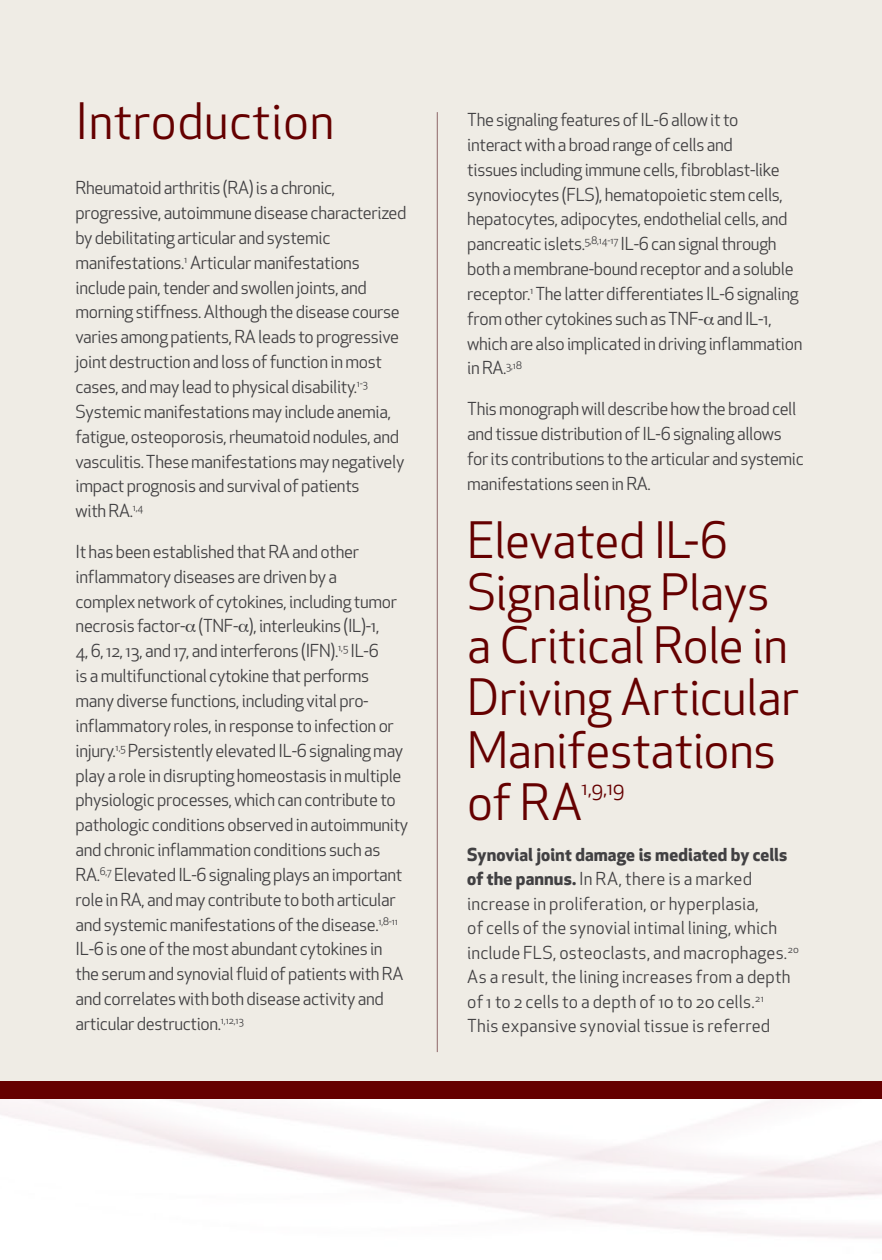
<style>
.page{position:relative;width:882px;height:1260px;background:#fff}
.page>*{position:absolute;margin:0;border:0;box-sizing:border-box;transform-origin:0 0}
.t1{font:49px/52.5px "Apex New";letter-spacing:-.005em;color:#650000}
.t2{font:20.47px "Apex New";color:#650000}
.t3{font:17.5px/24.8px "Apex New";letter-spacing:-.02em;color:#414042}
.t4{font:17.5px/24.5px "Apex New";letter-spacing:.01em;color:#414042}
.s1{font-weight:700}
</style>
<div class="page">
<div style="left:0;top:0;width:882px;height:1099px;background:#efece5"></div>
<div style="left:0;top:1082px;width:882px;height:17px;background:#650000"></div>
<hr style="left:437px;top:112px;width:1px;height:940px;background:#8d6568">
<h1 class="t1" style="left:76px;top:96px;width:260px">Introduction</h1>
<p class="t3" style="left:76px;top:176px;width:332px">Rheumatoid arthritis (RA) is a chronic, progressive, autoimmune disease characterized by debilitating articular and systemic manifestations.<sup>1</sup> Articular manifestations include pain, tender and swollen joints, and morning stiffness. Although the disease course varies among patients, RA leads to progressive joint destruction and loss of function in most cases, and may lead to physical disability.<sup>1-3<br></sup>Systemic manifestations may include anemia, fatigue, osteoporosis, rheumatoid nodules, and vasculitis. These manifestations may negatively impact prognosis and survival of patients<br>with RA.<sup>1,4</sup></p>
<p class="t3" style="left:76px;top:540px;width:334px">It has been established that RA and other inflammatory diseases are driven by a<br>complex network of cytokines, including tumor necrosis factor- (TNF- ), interleukins (IL)-1,<br>4, 6, 12, 13, and 17, and interferons (IFN).<sup>1,5</sup> IL-6<br>is a multifunctional cytokine that performs many diverse functions, including vital pro&shy;inflammatory roles, in response to infection or injury.<sup>1,5</sup> Persistently elevated IL-6 signaling may play a role in disrupting homeostasis in multiple physiologic processes, which can contribute to pathologic conditions observed in autoimmunity and chronic inflammation conditions such as RA.<sup>6,7</sup> Elevated IL-6 signaling plays an important role in RA, and may contribute to both articular and systemic manifestations of the disease.<sup>1,8-11<br></sup>IL-6 is one of the most abundant cytokines in the serum and synovial fluid of patients with RA and correlates with both disease activity and articular destruction.<sup>1,12,13</sup></p>
<p class="t3" style="left:467px;top:108px;width:337px">The signaling features of IL-6 allow it to<br>interact with a broad range of cells and<br>tissues including immune cells, fibroblast-like synoviocytes (FLS), hematopoietic stem cells, hepatocytes, adipocytes, endothelial cells, and pancreatic islets.<sup>5,8,14-17</sup> IL-6 can signal through both a membrane-bound receptor and a soluble receptor.<sup>1</sup> The latter differentiates IL-6 signaling from other cytokines such as TNF- and IL-1, which are also implicated in driving inflammation in RA.<sup>3,18</sup></p>
<p class="t3" style="left:467px;top:397px;width:338px">This monograph will describe how the broad cell and tissue distribution of IL-6 signaling allows for its contributions to the articular and systemic manifestations seen in RA.</p>
<h1 class="t1" style="left:467px;top:516px;width:334px">Elevated IL-6<br>Signaling Plays a Critical Role in<br>Driving Articular<br>Manifestations of RA</h1>
<p class="t2" style="left:582px;top:776px;width:45px">1,9,19</p>
<p class="t4" style="left:467px;top:843px;width:333px"><span class="s1">Synovial joint damage is mediated by cells of the pannus.</span> In RA, there is a marked increase in proliferation, or hyperplasia,<br>of cells of the synovial intimal lining, which include FLS, osteoclasts, and macrophages.<sup>20<br></sup>As a result, the lining increases from a depth of 1 to 2 cells to a depth of 10 to 20 cells.<sup>21<br></sup>This expansive synovial tissue is referred</p>
</div>
